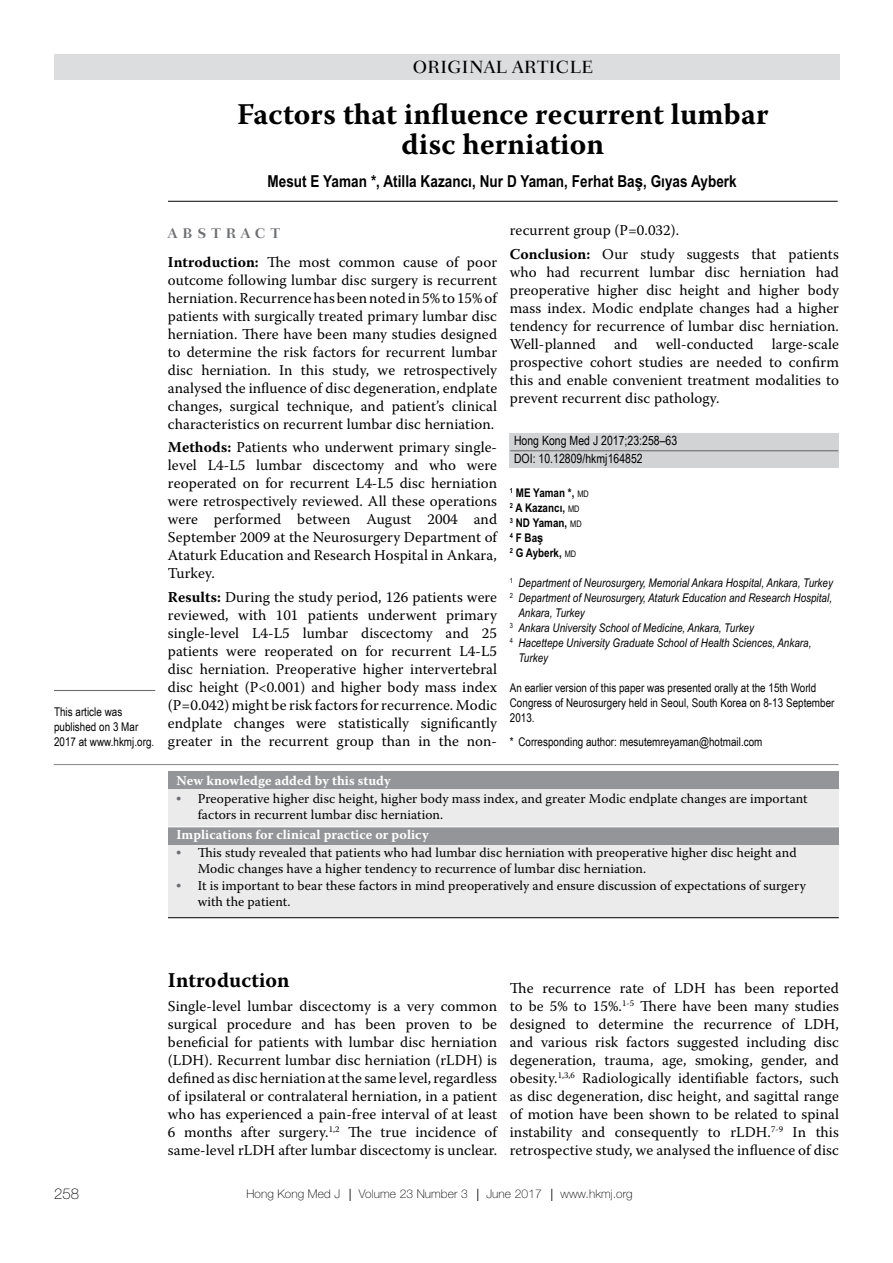
<style>
.page{position:relative;width:893px;height:1263px;background:#fff}
.page>*{position:absolute;margin:0;border:0;box-sizing:border-box;transform-origin:0 0}
.t1{font:700 30px/30px "Warnock Pro";letter-spacing:.005em;color:#000;text-align:center}
.t2{font:700 21px "Warnock Pro";letter-spacing:.005em;color:#000}
.t3{font:500 18px "Fairfield LH";color:#000}
.t4{font:700 16.5px "Arial Narrow";letter-spacing:.005em;color:#000}
.t5{font:15px/18px "Warnock Pro";letter-spacing:.005em;color:#000;text-align:justify}
.t6{font:100 15px "Helvetica Neue";color:#000}
.t7{font:700 14.25px "Fairfield LH";letter-spacing:.35em;color:#6d6e71}
.t8{font:13.5px/16.5px "Warnock Pro";letter-spacing:.005em;color:#000}
.t9{font:700 13.5px "Warnock Pro";letter-spacing:.005em;color:#fff}
.t10{font:12.75px/18px "Arial Narrow";letter-spacing:.005em;color:#000}
.t11{font:italic 12px "Arial Narrow";letter-spacing:.005em;color:#000}
.t12{font:12px/15px "Arial Narrow";letter-spacing:.005em;color:#000}
.t13{font:700 12px/15px "Arial Narrow";letter-spacing:.005em;color:#000}
.t14{font:100 12px "Helvetica Neue";letter-spacing:.01em;color:#000}
.s1{font-family:"Helvetica"}
.s2{font-weight:700}
.s3{font-weight:400;font-size:9px}
.s4{font-family:"Times";color:#6d6e71}
</style>
<div class="page">
<div style="left:510px;top:434px;width:329px;height:34px;background:#d1d3d4"></div>
<hr style="left:168px;top:201px;width:670px;height:1px;background:#000">
<hr style="left:54px;top:764px;width:784px;height:1px;background:#808285">
<div style="left:168px;top:772px;width:671px;height:146px;background:#ebebec"></div>
<div style="left:168px;top:772px;width:671px;height:17px;background:#939598"></div>
<div style="left:168px;top:827px;width:671px;height:17px;background:#939598"></div>
<hr style="left:168px;top:826px;width:671px;height:1px;background:#fff">
<hr style="left:168px;top:917px;width:671px;height:1px;background:#000">
<div style="left:54px;top:54px;width:785px;height:26px;background:#dcddde"></div>
<hr style="left:510px;top:450px;width:328px;height:1px;background:#6d6e71">
<hr style="left:54px;top:690px;width:101px;height:1px;background:#6d6e71">
<p class="t3" style="left:413px;top:57px;width:18px">ORIGINAL</p>
<p class="t3" style="left:512px;top:57px;width:15px">ARTICLE</p>
<h1 class="t1" style="left:237px;top:99px;width:533px">Factors that influence recurrent lumbar disc herniation</h1>
<p class="t12" style="left:54px;top:703px;width:102px">This article was published on 3 Mar<br>2017 at www.hkmj.org.</p>
<p class="t4" style="left:267px;top:172px;width:471px">Mesut E Yaman *, Atilla Kazancı, Nur D Yaman, Ferhat Ba<span class="s1">ş</span>, Gıyas Ayberk</p>
<p class="t7" style="left:168px;top:225px;width:113px">ABSTRACT</p>
<p class="t5" style="left:168px;top:252px;width:331px"><span class="s2">Introduction:</span> The most common cause of poor outcome following lumbar disc surgery is recurrent herniation. Recurrence has been noted in 5% to 15% of patients with surgically treated primary lumbar disc herniation. There have been many studies designed to determine the risk factors for recurrent lumbar disc herniation. In this study, we retrospectively analysed the influence of disc degeneration, endplate changes, surgical technique, and patient’s clinical characteristics on recurrent lumbar disc herniation.</p>
<p class="t5" style="left:168px;top:438px;width:331px"><span class="s2">Methods:</span> Patients who underwent primary single&shy;level L4-L5 lumbar discectomy and who were reoperated on for recurrent L4-L5 disc herniation were retrospectively reviewed. All these operations were performed between August 2004 and September 2009 at the Neurosurgery Department of Ataturk Education and Research Hospital in Ankara, Turkey.</p>
<p class="t5" style="left:168px;top:587px;width:331px"><span class="s2">Results:</span> During the study period, 126 patients were reviewed, with 101 patients underwent primary single-level L4-L5 lumbar discectomy and 25 patients were reoperated on for recurrent L4-L5 disc herniation. Preoperative higher intervertebral disc height (P&lt;0.001) and higher body mass index (P=0.042) might be risk factors for recurrence. Modic endplate changes were statistically significantly greater in the recurrent group than in the non-</p>
<p class="t5" style="left:510px;top:218px;width:331px;line-height:23.5px">recurrent group (P=0.032).<br><span class="s2">Conclusion:</span> Our study suggests that patients</p>
<p class="t5" style="left:510px;top:263px;width:331px">who had recurrent lumbar disc herniation had preoperative higher disc height and higher body mass index. Modic endplate changes had a higher tendency for recurrence of lumbar disc herniation.<br>Well-planned and well-conducted large-scale prospective cohort studies are needed to confirm this and enable convenient treatment modalities to prevent recurrent disc pathology.</p>
<p class="t10" style="left:514px;top:431px;width:165px">Hong Kong Med J 2017;23:258–63<br>DOI: 10.12809/hkmj164852</p>
<p class="t13" style="left:510px;top:485px;width:81px"><sup>1</sup> ME Yaman *, <span class="s3">MD<br></span><sup>2</sup> A Kazancı, <span class="s3">MD<br></span><sup>3</sup> ND Yaman, <span class="s3">MD<br></span><sup>4</sup> F Ba<span class="s1">ş<br></span><sup>2</sup> G Ayberk, <span class="s3">MD</span></p>
<p class="t11" style="left:510px;top:576px;width:325px"><sup>1</sup> Department of Neurosurgery, Memorial Ankara Hospital, Ankara, Turkey</p>
<p class="t11" style="left:510px;top:591px;width:324px"><sup>2</sup> Department of Neurosurgery, Ataturk Education and Research Hospital,</p>
<p class="t11" style="left:518px;top:606px;width:68px">Ankara, Turkey</p>
<p class="t11" style="left:510px;top:621px;width:246px"><sup>3</sup> Ankara University School of Medicine, Ankara, Turkey</p>
<p class="t11" style="left:510px;top:636px;width:303px"><sup>4</sup> Hacettepe University Graduate School of Health Sciences, Ankara,</p>
<p class="t11" style="left:518px;top:651px;width:31px">Turkey</p>
<p class="t12" style="left:510px;top:680px;width:326px">An earlier version of this paper was presented orally at the 15th World<br>Congress of Neurosurgery held in Seoul, South Korea on 8-13 September<br>2013.</p>
<p class="t12" style="left:510px;top:734px;width:254px">* Corresponding author: mesutemreyaman@hotmail.com</p>
<p class="t9" style="left:176px;top:772px;width:216px">New knowledge added by this study</p>
<p class="t8" style="left:198px;top:790px;width:612px;text-indent:-21px"><span class="s4">•</span> Preoperative higher disc height, higher body mass index, and greater Modic endplate changes are important factors in recurrent lumbar disc herniation.</p>
<p class="t9" style="left:176px;top:826px;width:254px">Implications for clinical practice or policy</p>
<p class="t8" style="left:198px;top:844px;width:600px;text-indent:-21px"><span class="s4">•</span> This study revealed that patients who had lumbar disc herniation with preoperative higher disc height and<br>Modic changes have a higher tendency to recurrence of lumbar disc herniation.</p>
<p class="t8" style="left:198px;top:877px;width:610px;text-indent:-21px"><span class="s4">•</span> It is important to bear these factors in mind preoperatively and ensure discussion of expectations of surgery with the patient.</p>
<h2 class="t2" style="left:168px;top:967px;width:123px">Introduction</h2>
<p class="t5" style="left:168px;top:997px;width:331px">Single-level lumbar discectomy is a very common surgical procedure and has been proven to be beneficial for patients with lumbar disc herniation (LDH). Recurrent lumbar disc herniation (rLDH) is defined as disc herniation at the same level, regardless of ipsilateral or contralateral herniation, in a patient who has experienced a pain-free interval of at least 6 months after surgery.<sup>1,2</sup> The true incidence of same-level rLDH after lumbar discectomy is unclear.</p>
<p class="t5" style="left:510px;top:979px;width:331px">The recurrence rate of LDH has been reported to be 5% to 15%.<sup>1-5</sup> There have been many studies designed to determine the recurrence of LDH, and various risk factors suggested including disc degeneration, trauma, age, smoking, gender, and obesity.<sup>1,3,6</sup> Radiologically identifiable factors, such as disc degeneration, disc height, and sagittal range of motion have been shown to be related to spinal instability and consequently to rLDH.<sup>7-9</sup> In this retrospective study, we analysed the influence of disc</p>
<p class="t6" style="left:54px;top:1186px;width:27px">258</p>
<p class="t14" style="left:246px;top:1187px;width:388px">Hong Kong Med J ⎥ Volume 23 Number 3 ⎥ June 2017 ⎥ www.hkmj.org</p>
</div>
